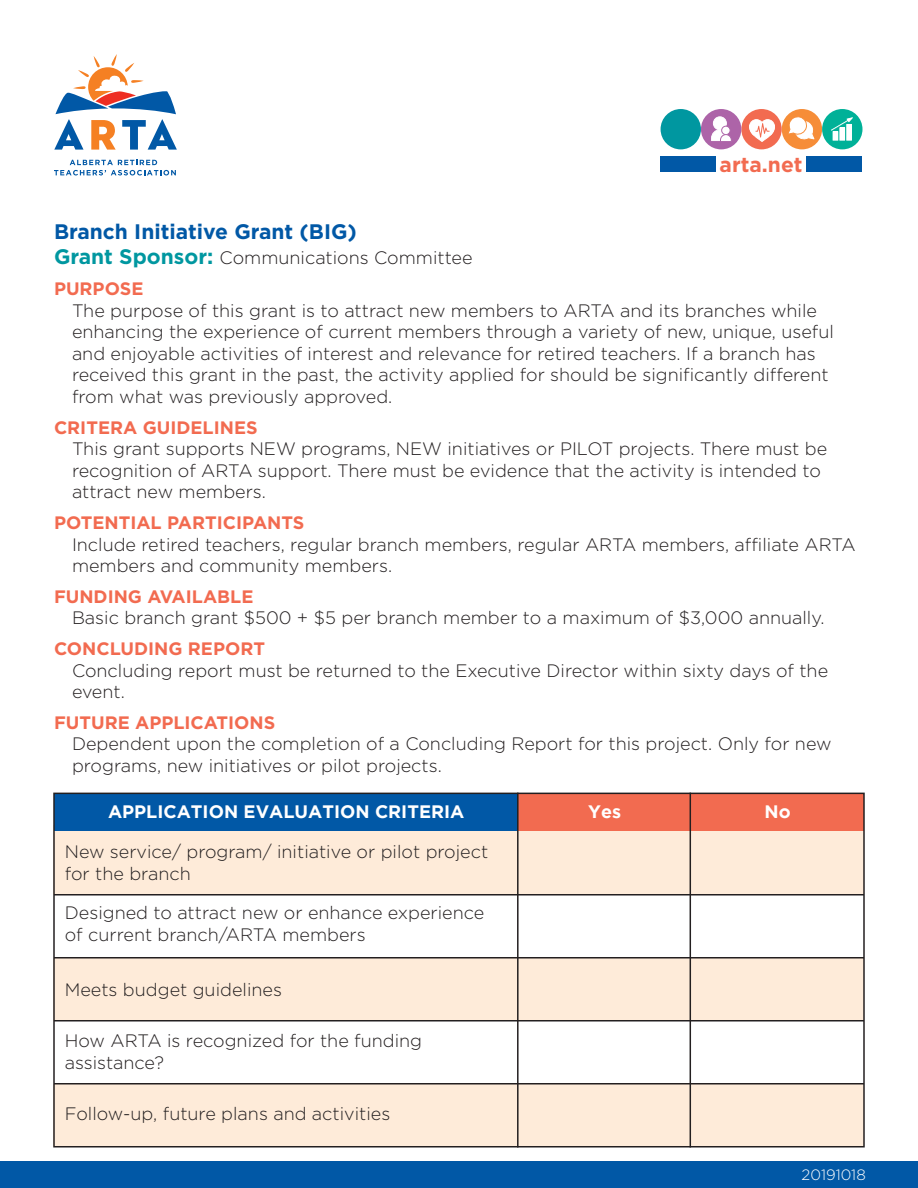
<style>
.page{position:relative;width:918px;height:1188px;background:#fff}
.page>*{position:absolute;margin:0;border:0;box-sizing:border-box;transform-origin:0 0}
.t1{font:700 21px "Gotham";color:#0158a6}
.t2{font:700 21px "Gotham";color:#f26b50}
.t3{font:300 18px/21.6px "Gotham";color:#231f20}
.t4{font:700 18px "Gotham";color:#f26b50}
.t5{font:700 18px "Gotham";color:#fff}
.t6{font:300 15px "Gotham";color:#fff}
.s1{font-weight:700;font-size:21px;color:#0097a0}
</style>
<div class="page">
<div style="left:0;top:1162px;width:918px;height:26px;background:#0158a6"></div>
<div style="left:661px;top:157px;width:55px;height:15px;background:#0158a6"></div>
<div style="left:806px;top:157px;width:56px;height:15px;background:#0158a6"></div>
<div style="left:782px;top:109px;width:40px;height:40px;background:#f68d38;border-radius:50%"></div>
<div style="left:822px;top:109px;width:40px;height:40px;background:#00b198;border-radius:50%"></div>
<div style="left:741px;top:109px;width:41px;height:40px;background:#f26b50;border-radius:50%"></div>
<div style="left:701px;top:109px;width:40px;height:40px;background:#ad64a8;border-radius:50%"></div>
<svg style="left:749px;top:119px;width:26px;height:23px"></svg>
<svg style="left:788px;top:116px;width:26px;height:24px"></svg>
<svg style="left:831px;top:117px;width:22px;height:24px"></svg>
<svg style="left:711px;top:116px;width:20px;height:25px"></svg>
<div style="left:661px;top:109px;width:40px;height:40px;background:#0097a0;border-radius:50%"></div>
<svg style="left:54px;top:160px;width:122px;height:16px"></svg>
<svg style="left:54px;top:54px;width:123px;height:96px"></svg>
<div style="left:53px;top:1085px;width:811px;height:62px;background:#feebd9"></div>
<div style="left:53px;top:958px;width:811px;height:63px;background:#feebd9"></div>
<div style="left:53px;top:825px;width:811px;height:70px;background:#feebd9"></div>
<div style="left:54px;top:793px;width:464px;height:38px;background:#0158a6"></div>
<div style="left:518px;top:793px;width:346px;height:38px;background:#f26b50"></div>
<div style="left:53px;top:793px;width:812px;height:355px;border:2px solid #231f20"></div>
<hr style="left:517px;top:793px;width:2px;height:354px;background:#231f20">
<hr style="left:690px;top:793px;width:1px;height:354px;background:#231f20">
<hr style="left:54px;top:894px;width:810px;height:2px;background:#231f20">
<hr style="left:54px;top:957px;width:810px;height:1px;background:#231f20">
<hr style="left:54px;top:1020px;width:810px;height:2px;background:#231f20">
<hr style="left:54px;top:1083px;width:810px;height:1px;background:#231f20">
<p class="t2" style="left:720px;top:152px;width:85px">arta.net</p>
<p class="t1" style="left:54px;top:220px;width:304px">Branch Initiative Grant (BIG)</p>
<p class="t3" style="left:54px;top:247px;width:420px"><span class="s1">Grant Sponsor:</span> Communications Committee</p>
<p class="t4" style="left:54px;top:278px;width:91px">PURPOSE</p>
<p class="t3" style="left:72px;top:299px;width:763px">The purpose of this grant is to attract new members to ARTA and its branches while enhancing the experience of current members through a variety of new, unique, useful and enjoyable activities of interest and relevance for retired teachers. If a branch has received this grant in the past, the activity applied for should be significantly different from what was previously approved.</p>
<p class="t4" style="left:54px;top:417px;width:205px">CRITERA GUIDELINES</p>
<p class="t3" style="left:72px;top:438px;width:757px">This grant supports NEW programs, NEW initiatives or PILOT projects. There must be recognition of ARTA support. There must be evidence that the activity is intended to attract new members.</p>
<p class="t4" style="left:54px;top:512px;width:252px">POTENTIAL PARTICIPANTS</p>
<p class="t3" style="left:72px;top:533px;width:785px">Include retired teachers, regular branch members, regular ARTA members, affiliate ARTA members and community members.</p>
<p class="t4" style="left:54px;top:586px;width:201px">FUNDING AVAILABLE</p>
<p class="t3" style="left:72px;top:607px;width:754px">Basic branch grant $500 + $5 per branch member to a maximum of $3,000 annually.</p>
<p class="t4" style="left:54px;top:638px;width:213px">CONCLUDING REPORT</p>
<p class="t3" style="left:72px;top:659px;width:758px">Concluding report must be returned to the Executive Director within sixty days of the event.</p>
<p class="t4" style="left:54px;top:712px;width:223px">FUTURE APPLICATIONS</p>
<p class="t3" style="left:72px;top:733px;width:761px">Dependent upon the completion of a Concluding Report for this project. Only for new programs, new initiatives or pilot projects.</p>
<p class="t5" style="left:108px;top:802px;width:358px">APPLICATION EVALUATION CRITERIA</p>
<p class="t5" style="left:588px;top:802px;width:34px">Yes</p>
<p class="t5" style="left:765px;top:802px;width:28px">No</p>
<p class="t3" style="left:65px;top:841px;width:425px">New service/ program/ initiative or pilot project for the branch</p>
<p class="t3" style="left:65px;top:902px;width:421px">Designed to attract new or enhance experience of current branch/ARTA members</p>
<p class="t3" style="left:65px;top:978px;width:219px">Meets budget guidelines</p>
<p class="t3" style="left:65px;top:1030px;width:359px">How ARTA is recognized for the funding assistance?</p>
<p class="t3" style="left:65px;top:1103px;width:327px">Follow-up, future plans and activities</p>
<p class="t6" style="left:802px;top:1167px;width:66px">20191018</p>
</div>
